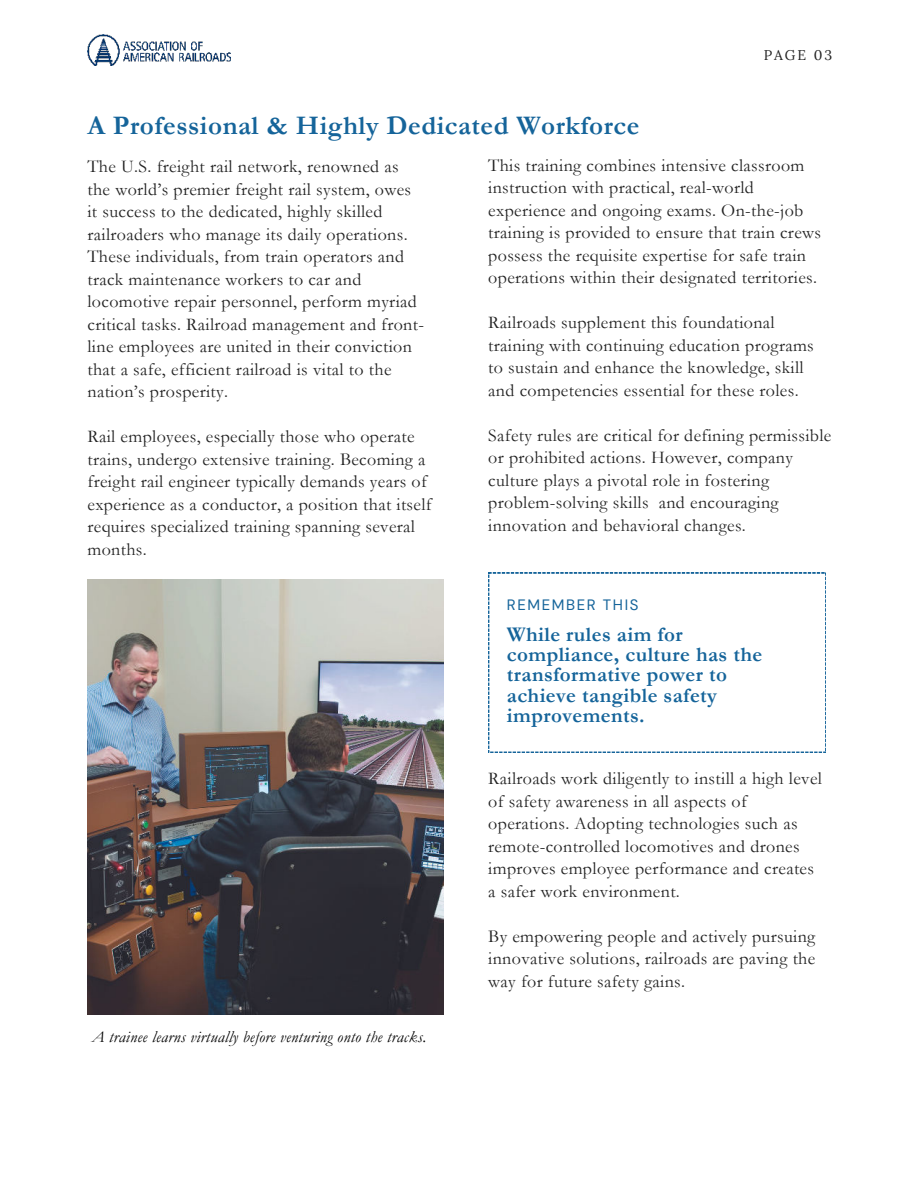
<style>
.page{position:relative;width:918px;height:1188px;background:#fff}
.page>*{position:absolute;margin:0;border:0;box-sizing:border-box;transform-origin:0 0}
.t1{font:700 27px "Garamond";letter-spacing:.02em;color:#15649a}
.t2{font:700 21px/20.2px "Garamond";letter-spacing:.02em;color:#15649a}
.t3{font:18px/22.5px "Garamond";letter-spacing:.02em;color:#222}
.t4{font:italic 16.5px "Garamond";letter-spacing:.02em;color:#000}
.t5{font:15px "DM Sans";letter-spacing:.105em;color:#15649a}
.t6{font:13.95px "Lora";letter-spacing:.14em;color:#222}
</style>
<div class="page">
<img style="left:87px;top:580px;width:357px;height:434px">
<svg style="left:488px;top:573px;width:338px;height:180px"></svg>
<img style="left:87px;top:35px;width:143px;height:30px">
<h1 class="t1" style="left:87px;top:107px;width:553px">A Professional &amp; Highly Dedicated Workforce</h1>
<p class="t6" style="left:764px;top:45px;width:70px">PAGE 03</p>
<p class="t3" style="left:87px;top:155px;width:338px">The U.S. freight rail network, renowned as the world’s premier freight rail system, owes it success to the dedicated, highly skilled railroaders who manage its daily operations.<br>These individuals, from train operators and track maintenance workers to car and locomotive repair personnel, perform myriad critical tasks. Railroad management and front&shy;line employees are united in their conviction that a safe, efficient railroad is vital to the nation’s prosperity.</p>
<p class="t3" style="left:87px;top:425px;width:346px">Rail employees, especially those who operate trains, undergo extensive training. Becoming a freight rail engineer typically demands years of experience as a conductor, a position that itself requires specialized training spanning several months.</p>
<p class="t4" style="left:92px;top:1025px;width:336px">A trainee learns virtually before venturing onto the tracks.</p>
<p class="t3" style="left:488px;top:153px;width:334px">This training combines intensive classroom instruction with practical, real-world experience and ongoing exams. On-the-job training is provided to ensure that train crews possess the requisite expertise for safe train operations within their designated territories.</p>
<p class="t3" style="left:488px;top:311px;width:327px">Railroads supplement this foundational training with continuing education programs to sustain and enhance the knowledge, skill and competencies essential for these roles.</p>
<p class="t3" style="left:488px;top:423px;width:345px">Safety rules are critical for defining permissible or prohibited actions. However, company culture plays a pivotal role in fostering problem-solving skills and encouraging innovation and behavioral changes.</p>
<p class="t5" style="left:507px;top:595px;width:133px">REMEMBER THIS</p>
<p class="t2" style="left:507px;top:624px;width:257px">While rules aim for compliance, culture has the transformative power to achieve tangible safety improvements.</p>
<p class="t3" style="left:488px;top:767px;width:335px">Railroads work diligently to instill a high level of safety awareness in all aspects of operations. Adopting technologies such as remote-controlled locomotives and drones improves employee performance and creates a safer work environment.</p>
<p class="t3" style="left:488px;top:924px;width:329px;text-align:justify">By empowering people and actively pursuing innovative solutions, railroads are paving the way for future safety gains.</p>
</div>
